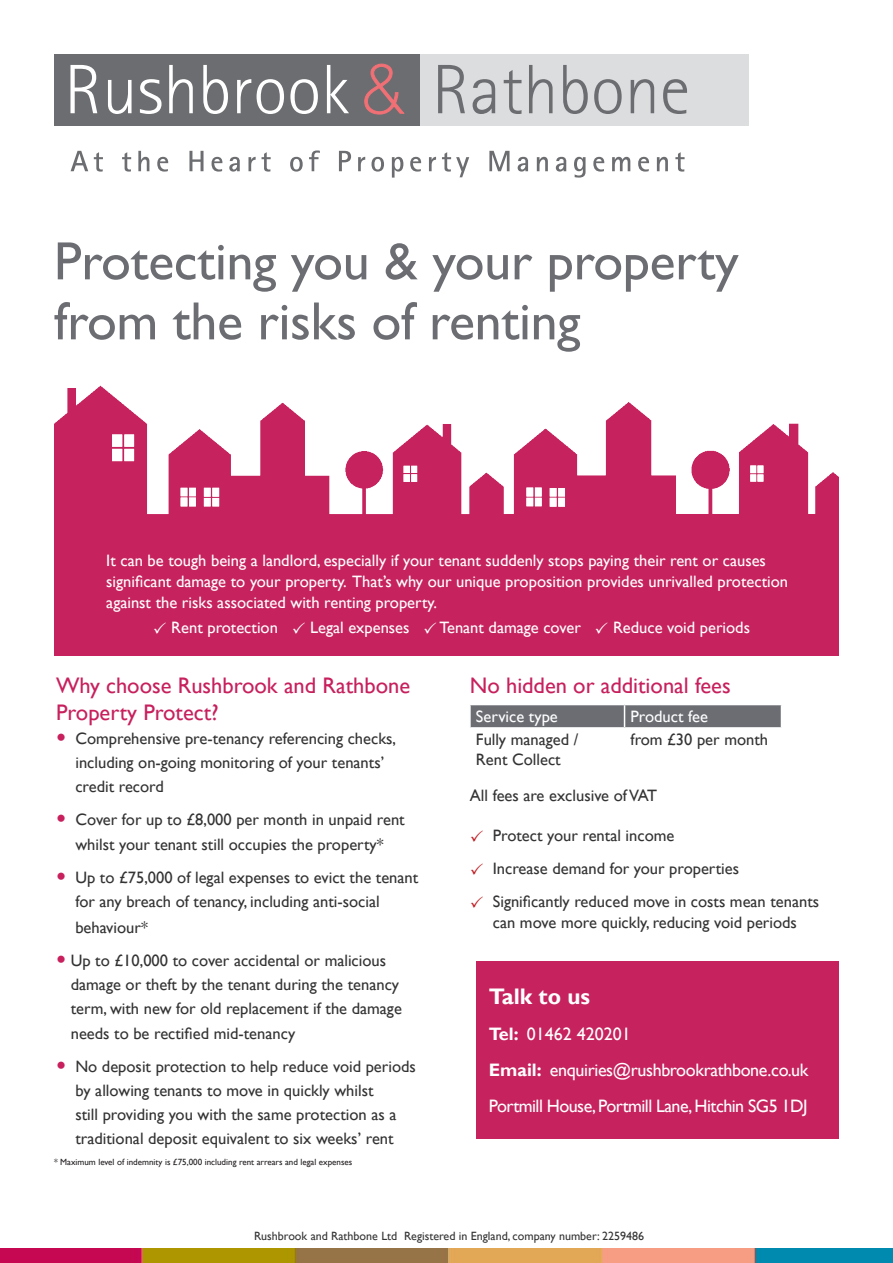
<style>
.page{position:relative;width:893px;height:1263px;background:#fff}
.page>*{position:absolute;margin:0;border:0;box-sizing:border-box;transform-origin:0 0}
.t1{font:54px/60px "Gill Sans";letter-spacing:-.005em;color:#6b6d73}
.t2{font:22.5px/27px "Gill Sans";color:#c7205d}
.t3{font:700 22.5px "Gill Sans";color:#fff}
.t4{font:18px "Gill Sans";letter-spacing:-.02em;color:#fff}
.t5{font:18px "Gill Sans";color:#fff}
.t6{font:16.5px/24px "Gill Sans";color:#333}
.t7{font:16.5px/21px "Gill Sans";color:#fff}
.t8{font:12px "Gill Sans";color:#333}
.t9{font:9px "Gill Sans";color:#231f20}
.s1{font-size:28.5px;color:#c7205d}
.s2{font-weight:700}
</style>
<div class="page">
<img style="left:0;top:1249px;width:893px;height:14px">
<div style="left:54px;top:54px;width:367px;height:72px;background:#6c6d70"></div>
<div style="left:421px;top:54px;width:328px;height:72px;background:#dcdddf"></div>
<svg style="left:70px;top:65px;width:27px;height:48px"></svg>
<svg style="left:108px;top:80px;width:24px;height:34px"></svg>
<svg style="left:140px;top:79px;width:22px;height:35px"></svg>
<svg style="left:169px;top:65px;width:24px;height:48px"></svg>
<svg style="left:203px;top:65px;width:25px;height:49px"></svg>
<svg style="left:237px;top:79px;width:14px;height:34px"></svg>
<svg style="left:257px;top:79px;width:27px;height:35px"></svg>
<svg style="left:290px;top:79px;width:28px;height:35px"></svg>
<svg style="left:327px;top:65px;width:22px;height:48px"></svg>
<svg style="left:364px;top:64px;width:40px;height:50px"></svg>
<svg style="left:438px;top:65px;width:27px;height:48px"></svg>
<svg style="left:473px;top:79px;width:22px;height:35px"></svg>
<svg style="left:504px;top:70px;width:17px;height:44px"></svg>
<svg style="left:529px;top:65px;width:24px;height:48px"></svg>
<svg style="left:563px;top:65px;width:25px;height:49px"></svg>
<svg style="left:594px;top:79px;width:28px;height:35px"></svg>
<svg style="left:631px;top:79px;width:23px;height:34px"></svg>
<svg style="left:663px;top:79px;width:24px;height:35px"></svg>
<svg style="left:71px;top:151px;width:17px;height:20px"></svg>
<svg style="left:94px;top:152px;width:9px;height:20px"></svg>
<svg style="left:122px;top:152px;width:9px;height:20px"></svg>
<svg style="left:138px;top:151px;width:11px;height:20px"></svg>
<svg style="left:157px;top:157px;width:11px;height:15px"></svg>
<svg style="left:189px;top:151px;width:15px;height:20px"></svg>
<svg style="left:212px;top:157px;width:10px;height:15px"></svg>
<svg style="left:229px;top:157px;width:11px;height:15px"></svg>
<svg style="left:248px;top:157px;width:8px;height:14px"></svg>
<svg style="left:262px;top:152px;width:9px;height:20px"></svg>
<svg style="left:290px;top:157px;width:13px;height:15px"></svg>
<svg style="left:309px;top:150px;width:11px;height:21px"></svg>
<svg style="left:339px;top:151px;width:12px;height:20px"></svg>
<svg style="left:358px;top:157px;width:7px;height:14px"></svg>
<svg style="left:371px;top:157px;width:13px;height:15px"></svg>
<svg style="left:392px;top:157px;width:11px;height:21px"></svg>
<svg style="left:410px;top:157px;width:11px;height:15px"></svg>
<svg style="left:429px;top:157px;width:7px;height:14px"></svg>
<svg style="left:442px;top:152px;width:27px;height:25px"></svg>
<svg style="left:489px;top:151px;width:20px;height:20px"></svg>
<svg style="left:518px;top:157px;width:10px;height:15px"></svg>
<svg style="left:537px;top:157px;width:11px;height:14px"></svg>
<svg style="left:556px;top:157px;width:10px;height:15px"></svg>
<svg style="left:574px;top:157px;width:11px;height:21px"></svg>
<svg style="left:593px;top:157px;width:11px;height:15px"></svg>
<svg style="left:612px;top:157px;width:18px;height:14px"></svg>
<svg style="left:638px;top:157px;width:11px;height:15px"></svg>
<svg style="left:657px;top:157px;width:11px;height:14px"></svg>
<svg style="left:675px;top:152px;width:10px;height:20px"></svg>
<svg style="left:470px;top:704px;width:312px;height:23px;background:#74767c"></svg>
<div style="left:476px;top:961px;width:363px;height:177px;background:#c6225d"></div>
<div style="left:54px;top:539px;width:785px;height:117px;background:#c6225d"></div>
<img style="left:505px;top:402px;width:334px;height:137px">
<img style="left:54px;top:385px;width:451px;height:154px">
<p class="t1" style="left:54px;top:232px;width:686px">Protecting you &amp; your property from the risks of renting</p>
<p class="t7" style="left:106px;top:550px;width:683px">It can be tough being a landlord, especially if your tenant suddenly stops paying their rent or causes significant damage to your property. That’s why our unique proposition provides unrivalled protection against the risks associated with renting property.</p>
<p class="t7" style="left:171px;top:617px;width:108px">Rent protection</p>
<p class="t7" style="left:310px;top:617px;width:101px">Legal expenses</p>
<p class="t7" style="left:440px;top:617px;width:143px">Tenant damage cover</p>
<p class="t7" style="left:613px;top:617px;width:139px">Reduce void periods</p>
<p class="t2" style="left:56px;top:672px;width:356px">Why choose Rushbrook and Rathbone<br>Property Protect?</p>
<p class="t6" style="left:75px;top:726px;width:322px;text-indent:-19px"><span class="s1">•</span> Comprehensive pre-tenancy referencing checks, including on-going monitoring of your tenants’ credit record</p>
<p class="t6" style="left:56px;top:807px;width:350px;line-height:25.5px;text-align:center"><span class="s1">•</span> Cover for up to £8,000 per month in unpaid rent whilst your tenant still occupies the property*</p>
<p class="t6" style="left:75px;top:866px;width:344px;text-indent:-19px"><span class="s1">•</span> Up to £75,000 of legal expenses to evict the tenant for any breach of tenancy, including anti-social</p>
<p class="t6" style="left:75px;top:915px;width:74px">behaviour*</p>
<p class="t6" style="left:71px;top:948px;width:333px;text-indent:-15px"><span class="s1">•</span> Up to £10,000 to cover accidental or malicious damage or theft by the tenant during the tenancy term, with new for old replacement if the damage</p>
<p class="t6" style="left:71px;top:1022px;width:226px">needs to be rectified mid-tenancy</p>
<p class="t6" style="left:75px;top:1055px;width:342px;text-indent:-19px"><span class="s1">•</span> No deposit protection to help reduce void periods by allowing tenants to move in quickly whilst<br>still providing you with the same protection as a traditional deposit equivalent to six weeks’ rent</p>
<p class="t9" style="left:54px;top:1157px;width:300px">* Maximum level of indemnity is £75,000 including rent arrears and legal expenses</p>
<p class="t2" style="left:470px;top:672px;width:262px">No hidden or additional fees</p>
<p class="t7" style="left:476px;top:706px;width:83px">Service type</p>
<p class="t7" style="left:630px;top:706px;width:79px">Product fee</p>
<p class="t6" style="left:476px;top:730px;width:104px;line-height:19.5px">Fully managed /<br>Rent Collect</p>
<p class="t6" style="left:630px;top:728px;width:139px">from £30 per month</p>
<p class="t6" style="left:470px;top:783px;width:189px">All fees are exclusive of VAT</p>
<p class="t6" style="left:493px;top:824px;width:183px">Protect your rental income</p>
<p class="t6" style="left:493px;top:857px;width:248px">Increase demand for your properties</p>
<p class="t6" style="left:493px;top:891px;width:328px;line-height:21px">Significantly reduced move in costs mean tenants can move more quickly, reducing void periods</p>
<p class="t3" style="left:489px;top:982px;width:103px">Talk to us</p>
<p class="t5" style="left:489px;top:1023px;width:143px"><span class="s2">Tel:</span> 01462 420201</p>
<p class="t4" style="left:489px;top:1059px;width:321px"><span class="s2">Email:</span> enquiries@rushbrookrathbone.co.uk</p>
<p class="t4" style="left:489px;top:1095px;width:320px">Portmill House, Portmill Lane, Hitchin SG5 1DJ</p>
<p class="t8" style="left:254px;top:1228px;width:391px">Rushbrook and Rathbone Ltd Registered in England, company number: 2259486</p>
</div>
